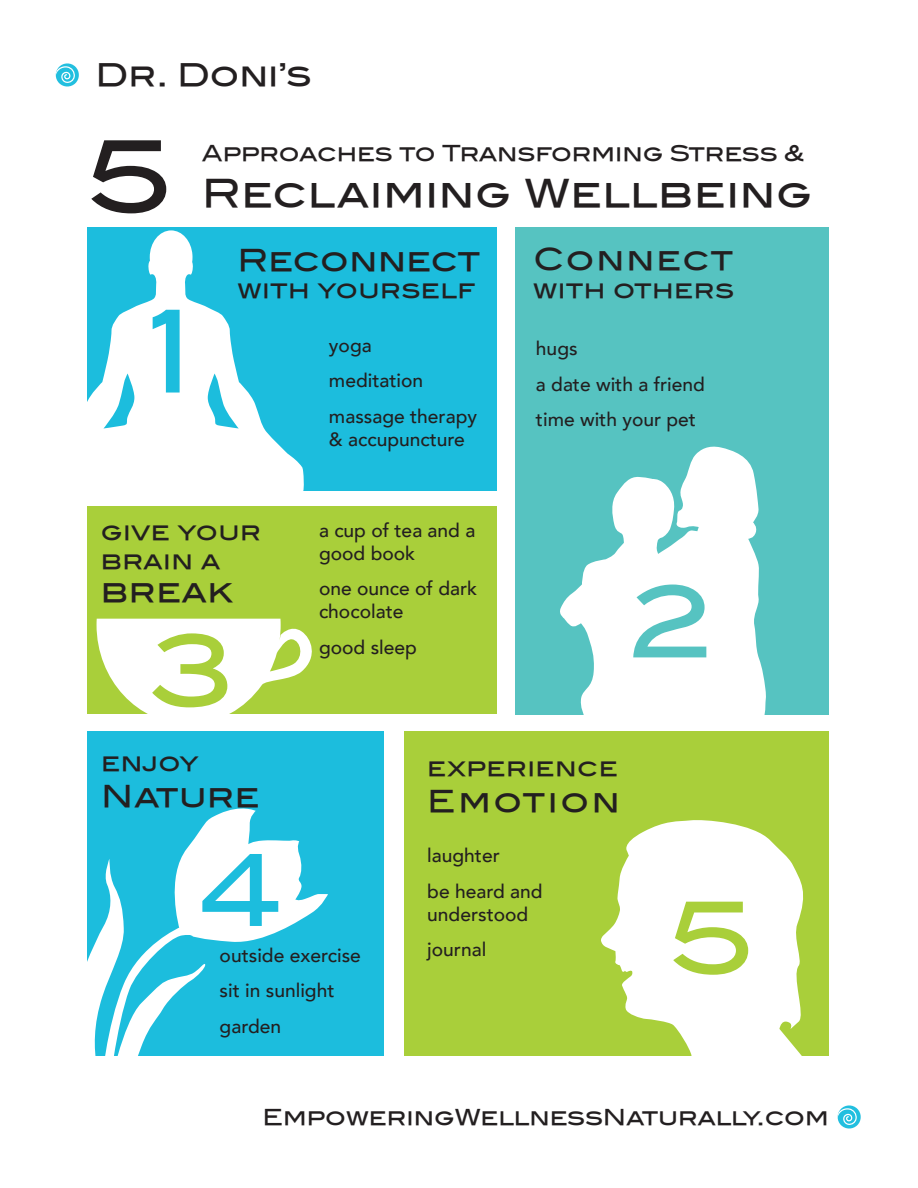
<style>
.page{position:relative;width:918px;height:1188px;background:#fff}
.page>*{position:absolute;margin:0;border:0;box-sizing:border-box;transform-origin:0 0}
.t1{font:114.3px "Blair Md ITCTT Medium";color:#1cbddd}
.t2{font:99.45px "Blair Md ITCTT Medium";color:#a9cf3a}
.t3{font:99.45px "Blair Md ITCTT Medium";color:#231f20}
.t4{font:99.45px "Blair Md ITCTT Medium";color:#56c3c1}
.t5{font:99.45px "Blair Md ITCTT Medium";color:#1cbddd}
.t6{font:38.4px "Blair Md ITCTT Medium";letter-spacing:.02em;color:#231f20}
.t7{font:31.2px "Blair Md ITCTT Medium";color:#231f20}
.t8{font:30.15px "Blair Md ITCTT Medium";letter-spacing:.02em;color:#231f20}
.t9{font:30.15px "Blair Md ITCTT Medium";letter-spacing:.055em;color:#231f20}
.t10{font:30.15px "Blair Md ITCTT Medium";letter-spacing:.09em;color:#231f20}
.t11{font:23.4px/28.8px "Blair Md ITCTT Medium";letter-spacing:.02em;color:#231f20}
.t12{font:21.9px "Blair Md ITCTT Medium";color:#231f20}
.t13{font:500 19.2px/35.4px "Avenir";color:#231f20}
</style>
<div class="page">
<div style="left:87px;top:731px;width:297px;height:325px;background:#1cbddd"></div>
<svg style="left:181px;top:808px;width:147px;height:134px;fill:#fff"></svg>
<svg style="left:87px;top:859px;width:119px;height:197px"></svg>
<div style="left:87px;top:507px;width:409px;height:207px;background:#a9cf3a"></div>
<svg style="left:96px;top:619px;width:216px;height:95px"></svg>
<div style="left:515px;top:227px;width:313px;height:487px;background:#56c3c1"></div>
<svg style="left:558px;top:446px;width:209px;height:269px;fill:#fff"></svg>
<div style="left:87px;top:227px;width:409px;height:264px;background:#1cbddd"></div>
<svg style="left:87px;top:230px;width:217px;height:261px;fill:#fff"></svg>
<div style="left:404px;top:731px;width:424px;height:325px;background:#a9cf3a"></div>
<svg style="left:601px;top:820px;width:203px;height:236px;fill:#fff"></svg>
<svg style="left:55px;top:63px;width:24px;height:24px"></svg>
<svg style="left:837px;top:1105px;width:24px;height:24px"></svg>
<h3 class="t7" style="left:95px;top:56px;width:218px">Dr. Doni’s</h3>
<h2 class="t3" style="left:87px;top:116px;width:89px">5</h2>
<p class="t12" style="left:202px;top:140px;width:604px">Approaches to Transforming Stress &amp;</p>
<h3 class="t6" style="left:202px;top:170px;width:612px">Reclaiming Wellbeing</h3>
<h1 class="t1" style="left:149px;top:282px;width:45px">1</h1>
<h3 class="t8" style="left:238px;top:242px;width:244px">Reconnect</h3>
<p class="t11" style="left:238px;top:275px;width:240px">with yourself</p>
<p class="t13" style="left:329px;top:326px;width:150px">yoga<br>meditation massage therapy</p>
<p class="t13" style="left:329px;top:420px;width:138px">&amp; accupuncture</p>
<p class="t11" style="left:101px;top:518px;width:162px">give your brain a</p>
<h3 class="t8" style="left:101px;top:573px;width:134px">break</h3>
<h2 class="t2" style="left:151px;top:610px;width:87px">3</h2>
<p class="t13" style="left:319px;top:518px;width:158px;line-height:23.1px">a cup of tea and a good book</p>
<p class="t13" style="left:319px;top:576px;width:160px;line-height:23.1px">one ounce of dark chocolate</p>
<p class="t13" style="left:319px;top:628px;width:99px">good sleep</p>
<h3 class="t9" style="left:533px;top:240px;width:202px">Connect</h3>
<p class="t11" style="left:533px;top:275px;width:202px">with others</p>
<p class="t13" style="left:536px;top:330px;width:171px">hugs<br>a date with a friend time with your pet</p>
<h2 class="t4" style="left:630px;top:562px;width:85px">2</h2>
<p class="t11" style="left:101px;top:748px;width:99px">enjoy</p>
<h3 class="t8" style="left:101px;top:778px;width:160px">Nature</h3>
<h2 class="t5" style="left:200px;top:830px;width:82px">4</h2>
<p class="t11" style="left:427px;top:753px;width:192px">experience</p>
<h3 class="t10" style="left:427px;top:783px;width:194px">Emotion</h3>
<p class="t13" style="left:427px;top:837px;width:117px">laughter<br>be heard and</p>
<p class="t13" style="left:427px;top:895px;width:103px">understood</p>
<p class="t13" style="left:220px;top:936px;width:143px">outside exercise</p>
<p class="t13" style="left:427px;top:931px;width:61px">journal</p>
<p class="t13" style="left:220px;top:972px;width:116px">sit in sunlight garden</p>
<h2 class="t2" style="left:669px;top:878px;width:89px">5</h2>
<p class="t12" style="left:263px;top:1104px;width:567px">EmpoweringWellnessNaturally.com</p>
</div>
